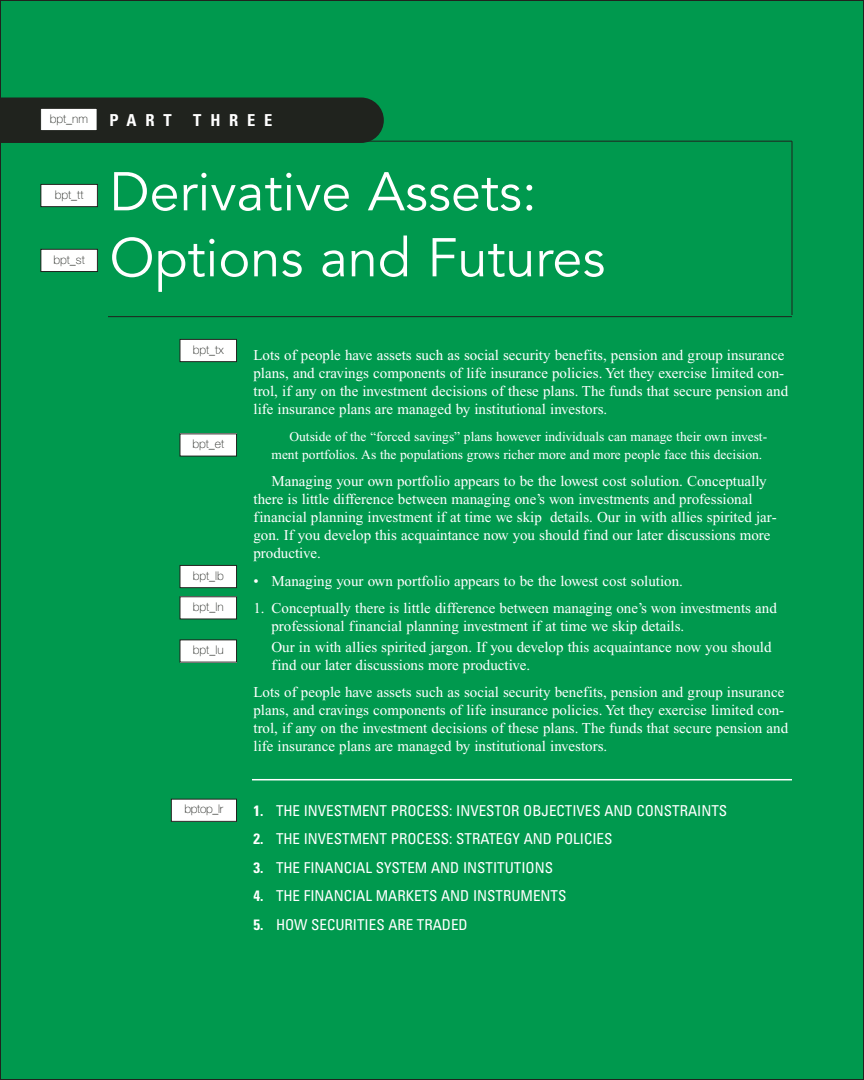
<style>
.page{position:relative;width:864px;height:1080px;background:#00994e}
.page>*{position:absolute;margin:0;border:0;box-sizing:border-box;transform-origin:0 0}
.t1{font:54px/66px "Avenir";color:#fff}
.t2{font:700 condensed 16.5px "Univers";letter-spacing:.53em;color:#fff}
.t3{font:15px/18px "Times";color:#fff}
.t4{font:condensed 15px "Univers";color:#fff}
.t5{font:13.5px/18px "Times";color:#fff}
.t6{font:100 12px "Helvetica Neue";color:#20231e}
.s1{font-weight:700}
</style>
<div class="page">
<div style="left:0;top:98px;width:384px;height:45px;background:#20231e"></div>
<hr style="left:0;top:141px;width:792px;height:1px;background:#20231e">
<hr style="left:792px;top:141px;width:1px;height:174px;background:#20231e">
<hr style="left:108px;top:316px;width:684px;height:1px;background:#20231e">
<div style="left:41px;top:108px;width:56px;height:23px;background:#fff"></div>
<div style="left:40px;top:108px;width:58px;height:23px;border:1px solid #20231e"></div>
<div style="left:41px;top:184px;width:56px;height:23px;background:#fff"></div>
<div style="left:40px;top:184px;width:58px;height:23px;border:1px solid #20231e"></div>
<div style="left:180px;top:339px;width:57px;height:23px;background:#fff"></div>
<div style="left:180px;top:339px;width:57px;height:23px;border:1px solid #20231e"></div>
<div style="left:171px;top:799px;width:66px;height:22px;background:#fff"></div>
<div style="left:171px;top:799px;width:66px;height:23px;border:1px solid #20231e"></div>
<div style="left:41px;top:249px;width:56px;height:23px;background:#fff"></div>
<div style="left:40px;top:249px;width:58px;height:23px;border:1px solid #20231e"></div>
<div style="left:180px;top:565px;width:57px;height:23px;background:#fff"></div>
<div style="left:180px;top:565px;width:57px;height:23px;border:1px solid #20231e"></div>
<div style="left:180px;top:434px;width:57px;height:22px;background:#fff"></div>
<div style="left:180px;top:597px;width:57px;height:22px;background:#fff"></div>
<div style="left:180px;top:596px;width:57px;height:23px;border:1px solid #20231e"></div>
<div style="left:180px;top:640px;width:57px;height:22px;background:#fff"></div>
<hr style="left:252px;top:779px;width:540px;height:1px;background:#fff">
<p class="t6" style="left:50px;top:114px;width:40px">bpt_nm</p>
<p class="t6" style="left:55px;top:190px;width:30px">bpt_tt</p>
<p class="t6" style="left:53px;top:255px;width:33px">bpt_st</p>
<p class="t2" style="left:110px;top:114px;width:64px">PART</p>
<p class="t2" style="left:193px;top:114px;width:81px">THREE</p>
<h1 class="t1" style="left:110px;top:165px;width:497px">Derivative Assets:<br>Options and Futures</h1>
<p class="t6" style="left:193px;top:345px;width:32px">bpt_tx</p>
<p class="t6" style="left:192px;top:440px;width:33px">bpt_et</p>
<p class="t6" style="left:193px;top:571px;width:33px">bpt_lb</p>
<p class="t6" style="left:193px;top:602px;width:32px">bpt_ln</p>
<p class="t6" style="left:193px;top:646px;width:32px">bpt_lu</p>
<p class="t6" style="left:185px;top:805px;width:40px">bptop_lr</p>
<p class="t3" style="left:254px;top:347px;width:536px">Lots of people have assets such as social security benefits, pension and group insurance plans, and cravings components of life insurance policies. Yet they exercise limited con&shy;trol, if any on the investment decisions of these plans. The funds that secure pension and life insurance plans are managed by institutional investors.</p>
<p class="t5" style="left:271px;top:429px;width:497px;text-indent:18px">Outside of the “forced savings” plans however individuals can manage their own invest&shy;ment portfolios. As the populations grows richer more and more people face this decision.</p>
<p class="t3" style="left:254px;top:473px;width:525px;text-indent:18px">Managing your own portfolio appears to be the lowest cost solution. Conceptually there is little difference between managing one’s won investments and professional financial planning investment if at time we skip details. Our in with allies spirited jar&shy;gon. If you develop this acquaintance now you should find our later discussions more productive.</p>
<p class="t3" style="left:254px;top:574px;width:431px">• Managing your own portfolio appears to be the lowest cost solution.</p>
<p class="t3" style="left:272px;top:601px;width:507px;text-indent:-18px">1. Conceptually there is little difference between managing one’s won investments and professional financial planning investment if at time we skip details.</p>
<p class="t3" style="left:272px;top:640px;width:502px">Our in with allies spirited jargon. If you develop this acquaintance now you should find our later discussions more productive.</p>
<p class="t3" style="left:254px;top:685px;width:536px">Lots of people have assets such as social security benefits, pension and group insurance plans, and cravings components of life insurance policies. Yet they exercise limited con&shy;trol, if any on the investment decisions of these plans. The funds that secure pension and life insurance plans are managed by institutional investors.</p>
<p class="t4" style="left:254px;top:805px;width:475px"><span class="s1">1.</span> THE INVESTMENT PROCESS: INVESTOR OBJECTIVES AND CONSTRAINTS</p>
<p class="t4" style="left:254px;top:833px;width:360px"><span class="s1">2.</span> THE INVESTMENT PROCESS: STRATEGY AND POLICIES</p>
<p class="t4" style="left:254px;top:862px;width:301px"><span class="s1">3.</span> THE FINANCIAL SYSTEM AND INSTITUTIONS</p>
<p class="t4" style="left:254px;top:890px;width:314px"><span class="s1">4.</span> THE FINANCIAL MARKETS AND INSTRUMENTS</p>
<p class="t4" style="left:254px;top:919px;width:216px"><span class="s1">5.</span> HOW SECURITIES ARE TRADED</p>
</div>
